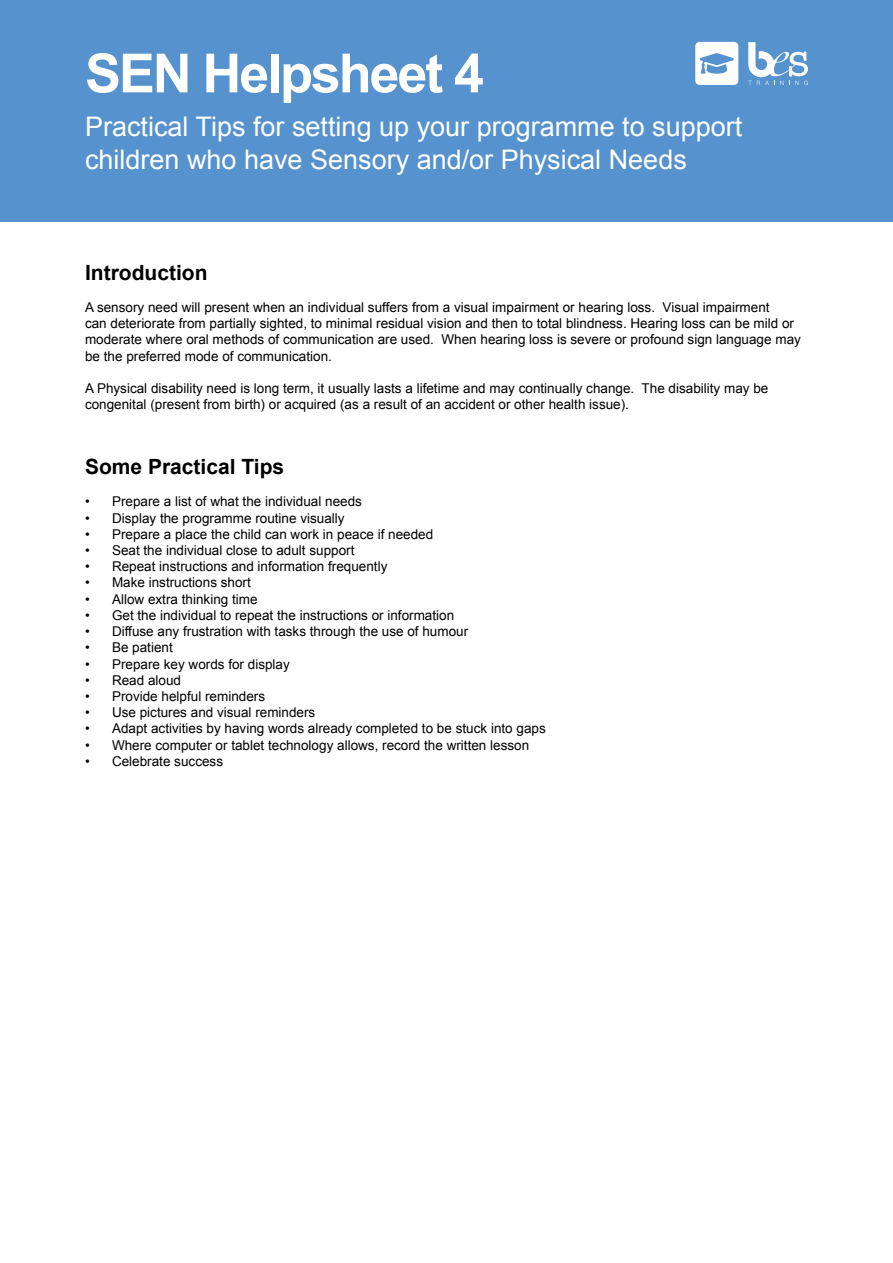
<style>
.page{position:relative;width:893px;height:1263px;background:#fff}
.page>*{position:absolute;margin:0;border:0;box-sizing:border-box;transform-origin:0 0}
.t1{font:700 54px "Arial";letter-spacing:-.04em;color:#fff}
.t2{font:27px/32.4px "Arial";color:#fff}
.t3{font:700 21px "Arial";color:#000}
.t4{font:13.5px/16.2px "Arial";color:#000}
</style>
<div class="page">
<div style="left:0;top:0;width:893px;height:222px;background:#5692ce"></div>
<svg style="left:695px;top:42px;width:43px;height:43px"></svg>
<svg style="left:748px;top:42px;width:60px;height:43px"></svg>
<h1 class="t1" style="left:85px;top:38px;width:400px">SEN Helpsheet 4</h1>
<h2 class="t2" style="left:85px;top:111px;width:659px">Practical Tips for setting up your programme to support children who have Sensory and/or Physical Needs</h2>
<h3 class="t3" style="left:85px;top:258px;width:124px">Introduction</h3>
<p class="t4" style="left:85px;top:299px;width:717px">A sensory need will present when an individual suffers from a visual impairment or hearing loss. Visual impairment<br>can deteriorate from partially sighted, to minimal residual vision and then to total blindness. Hearing loss can be mild or moderate where oral methods of communication are used. When hearing loss is severe or profound sign language may be the preferred mode of communication.</p>
<p class="t4" style="left:85px;top:380px;width:685px">A Physical disability need is long term, it usually lasts a lifetime and may continually change. The disability may be congenital (present from birth) or acquired (as a result of an accident or other health issue).</p>
<h3 class="t3" style="left:85px;top:453px;width:201px">Some Practical Tips</h3>
<p class="t4" style="left:85px;top:494px;width:278px">• Prepare a list of what the individual needs</p>
<p class="t4" style="left:85px;top:510px;width:261px">• Display the programme routine visually</p>
<p class="t4" style="left:85px;top:526px;width:350px">• Prepare a place the child can work in peace if needed</p>
<p class="t4" style="left:85px;top:542px;width:271px">• Seat the individual close to adult support</p>
<p class="t4" style="left:85px;top:559px;width:304px">• Repeat instructions and information frequently</p>
<p class="t4" style="left:85px;top:575px;width:167px">• Make instructions short</p>
<p class="t4" style="left:85px;top:591px;width:174px">• Allow extra thinking time</p>
<p class="t4" style="left:85px;top:607px;width:371px">• Get the individual to repeat the instructions or information</p>
<p class="t4" style="left:85px;top:623px;width:385px">• Diffuse any frustration with tasks through the use of humour</p>
<p class="t4" style="left:85px;top:640px;width:89px">• Be patient</p>
<p class="t4" style="left:85px;top:656px;width:206px">• Prepare key words for display</p>
<p class="t4" style="left:85px;top:672px;width:98px">• Read aloud</p>
<p class="t4" style="left:85px;top:688px;width:182px">• Provide helpful reminders</p>
<p class="t4" style="left:85px;top:704px;width:232px">• Use pictures and visual reminders</p>
<p class="t4" style="left:85px;top:721px;width:462px">• Adapt activities by having words already completed to be stuck into gaps</p>
<p class="t4" style="left:85px;top:737px;width:446px">• Where computer or tablet technology allows, record the written lesson</p>
<p class="t4" style="left:85px;top:753px;width:140px">• Celebrate success</p>
</div>
